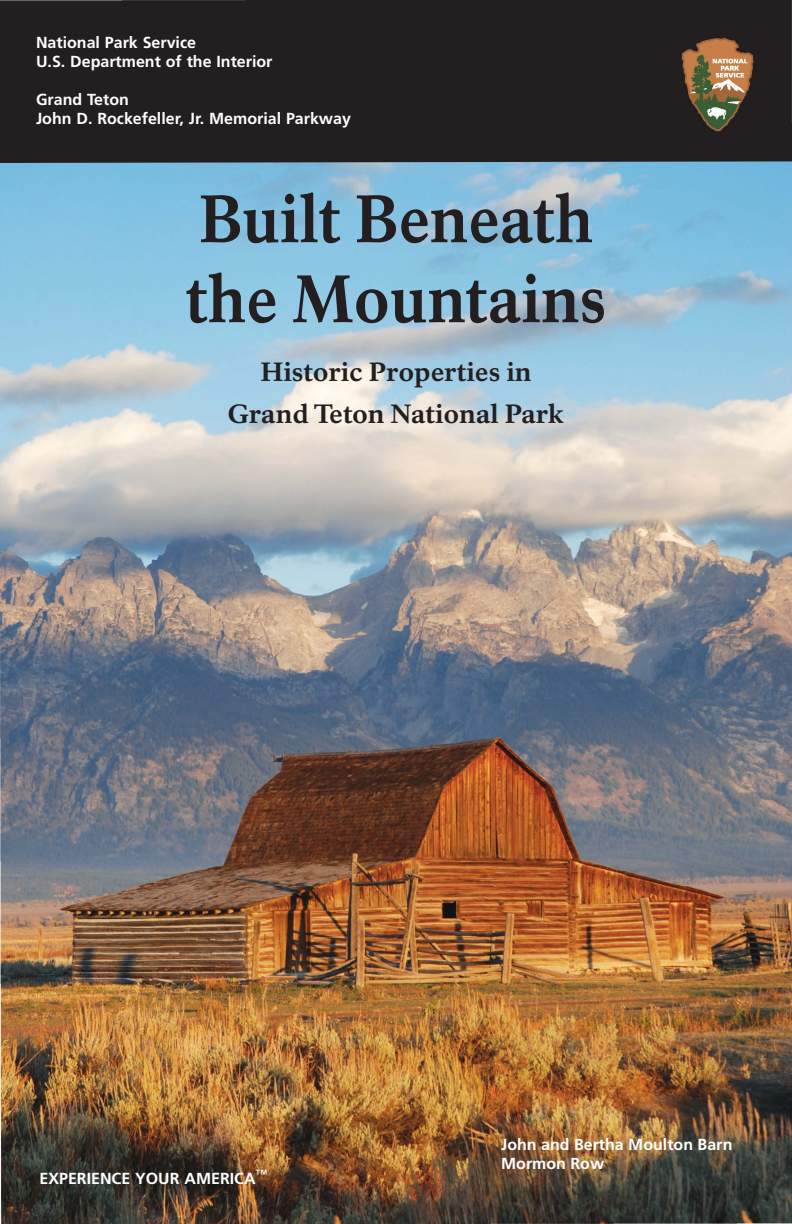
<style>
.page{position:relative;width:792px;height:1224px;background:#fff}
.page>*{position:absolute;margin:0;border:0;box-sizing:border-box;transform-origin:0 0}
.t1{font:800 66px/80px "NPS Rawlinson OT";color:#231f20;scale:.91 1}
.t2{font:800 26px/42px "NPS Rawlinson OT";letter-spacing:-.005em;color:#231f20;text-align:center}
.t3{font:700 16px/19px "Frutiger LT Std";color:#fff}
</style>
<div class="page">
<img style="left:0;top:0;width:792px;height:1224px">
<p class="t3" style="left:36px;top:33px;width:238px">National Park Service<br>U.S. Department of the Interior</p>
<p class="t3" style="left:36px;top:90px;width:316px">Grand Teton<br>John D. Rockefeller, Jr. Memorial Parkway</p>
<h1 class="t1" style="left:186px;top:181px;width:464px">Built Beneath the Mountains</h1>
<h2 class="t2" style="left:228px;top:352px;width:338px">Historic Properties in<br>Grand Teton National Park</h2>
<p class="t3" style="left:40px;top:1169px;width:229px">EXPERIENCE YOUR AMERICA<sup>™</sup></p>
<p class="t3" style="left:501px;top:1135px;width:233px">John and Bertha Moulton Barn<br>Mormon Row</p>
</div>
